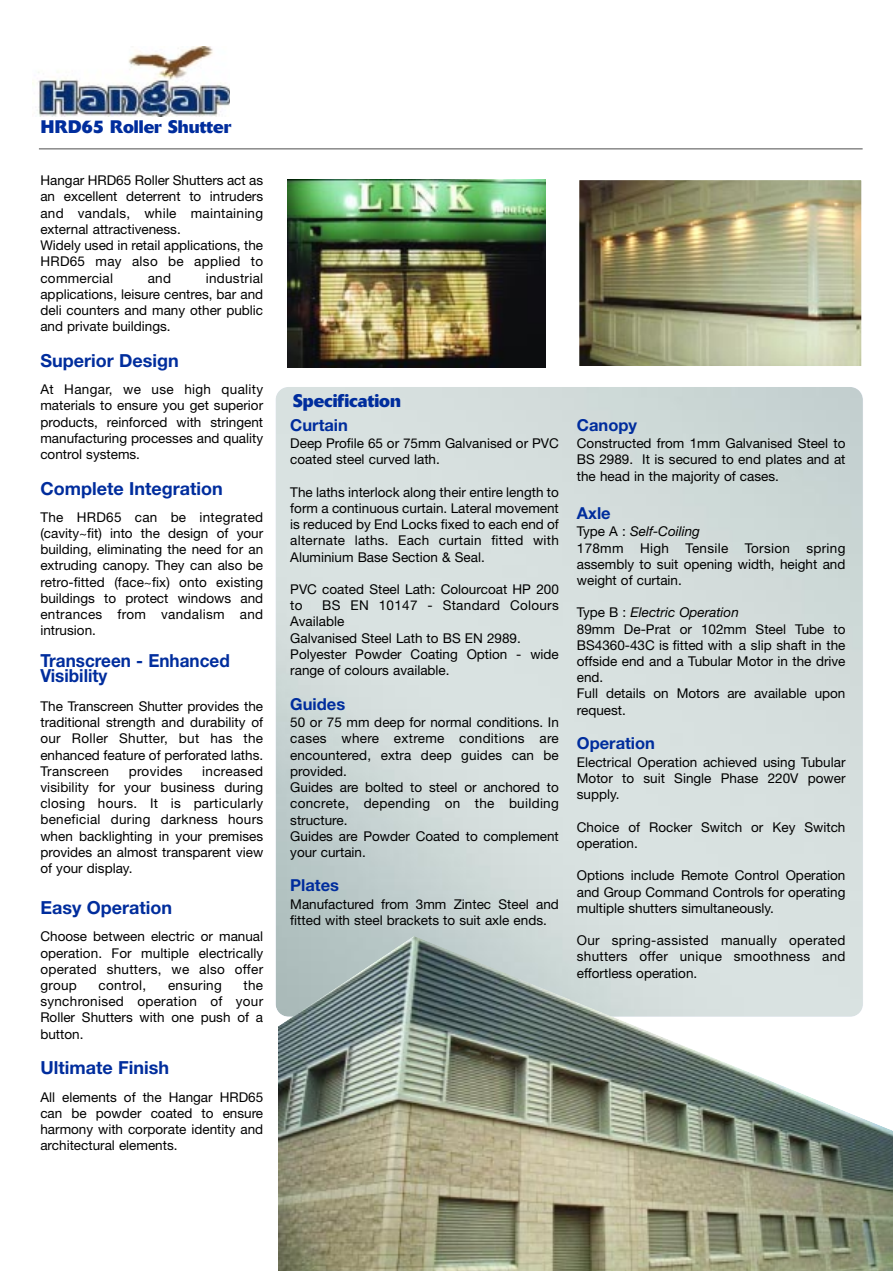
<style>
.page{position:relative;width:893px;height:1271px;background:#fff}
.page>*{position:absolute;margin:0;border:0;box-sizing:border-box;transform-origin:0 0}
.t1{font:700 18px "Helvetica Neue";color:#002d9d}
.t2{font:700 18px "Delta";color:#002d9d}
.t3{font:700 18px/15px "Helvetica Neue";color:#002d9d;scale:.95 1}
.t4{font:700 16.5px "Helvetica Neue";color:#002d9d}
.t5{font:13.5px/16.2px "Helvetica Neue";color:#000;text-align:justify}
.t6{font:13.5px "Helvetica Neue";letter-spacing:.02em;color:#000}
.s1{font-style:italic}
</style>
<div class="page">
<img style="left:33px;top:47px;width:197px;height:69px">
<hr style="left:39px;top:148px;width:823px;height:1px;background:#4d4d4d">
<img style="left:287px;top:180px;width:258px;height:187px">
<img style="left:581px;top:182px;width:279px;height:182px">
<div style="left:578px;top:179px;width:285px;height:188px;border:2px solid #fff"></div>
<img style="left:278px;top:935px;width:615px;height:335px">
<h1 class="t2" style="left:41px;top:120px;width:192px">HRD65 Roller Shutter</h1>
<p class="t5" style="left:40px;top:174px;width:224px;text-align:left">Hangar HRD65 Roller Shutters act as an excellent deterrent to intruders and vandals, while maintaining external attractiveness.<br>Widely used in retail applications, the<br>HRD65 may also be applied to commercial</p>
<p class="t5" style="left:40px;top:271px;width:224px;text-indent:165px">industrial applications, leisure centres, bar and deli counters and many other public and private buildings.</p>
<h1 class="t1" style="left:40px;top:354px;width:140px">Superior Design</h1>
<p class="t5" style="left:40px;top:382px;width:224px">At Hangar, we use high quality materials to ensure you get superior products, reinforced with stringent manufacturing processes and quality control systems.</p>
<h1 class="t1" style="left:40px;top:481px;width:184px">Complete Integration</h1>
<p class="t5" style="left:40px;top:510px;width:224px">The HRD65 can be integrated (cavity~fit) into the design of your building, eliminating the need for an extruding canopy. They can also be retro-fitted (face~fix) onto existing buildings to protect windows and entrances from vandalism and intrusion.</p>
<h1 class="t3" style="left:40px;top:654px;width:201px">Transcreen - Enhanced<br>Visibility</h1>
<p class="t5" style="left:40px;top:699px;width:224px">The Transcreen Shutter provides the traditional strength and durability of our Roller Shutter, but has the enhanced feature of perforated laths.<br>Transcreen</p>
<p class="t5" style="left:148px;top:271px;width:25px">and</p>
<p class="t5" style="left:40px;top:764px;width:224px;text-indent:162px">increased visibility for your business during closing hours. It is particularly beneficial during darkness hours when backlighting in your premises provides an almost transparent view of your display.</p>
<h1 class="t1" style="left:40px;top:901px;width:133px">Easy Operation</h1>
<p class="t5" style="left:40px;top:929px;width:224px">Choose between electric or manual operation. For multiple electrically operated shutters, we also offer group</p>
<p class="t6" style="left:129px;top:766px;width:55px">provides</p>
<p class="t5" style="left:40px;top:978px;width:224px;text-indent:203px">the synchronised operation of your Roller Shutters with one push of a button.</p>
<h1 class="t1" style="left:40px;top:1061px;width:130px">Ultimate Finish</h1>
<p class="t5" style="left:40px;top:1090px;width:224px">All elements of the Hangar HRD65 can be powder coated to ensure harmony with corporate identity and architectural elements.</p>
<p class="t6" style="left:99px;top:980px;width:49px">control,</p>
<p class="t6" style="left:168px;top:980px;width:55px">ensuring</p>
<h1 class="t2" style="left:293px;top:394px;width:110px">Specification</h1>
<p class="t4" style="left:290px;top:419px;width:59px">Curtain</p>
<p class="t5" style="left:290px;top:436px;width:270px">Deep Profile 65 or 75mm Galvanised or PVC coated steel curved lath.</p>
<p class="t5" style="left:290px;top:485px;width:270px">The laths interlock along their entire length to form a continuous curtain. Lateral movement is reduced by End Locks fixed to each end of alternate laths. Each curtain fitted with Aluminium Base Section &amp; Seal.</p>
<p class="t5" style="left:290px;top:582px;width:270px">PVC coated Steel Lath: Colourcoat HP 200 to</p>
<p class="t5" style="left:290px;top:598px;width:270px;text-align:left;text-indent:32px">BS EN 10147 - Standard Colours<br>Available<br>Galvanised Steel Lath to BS EN 2989.<br>Polyester Powder Coating Option - wide range of colours available.</p>
<p class="t4" style="left:290px;top:698px;width:56px">Guides</p>
<p class="t5" style="left:290px;top:715px;width:270px;text-align:left">50 or 75 mm deep for normal conditions. In cases where extreme conditions are encountered, extra deep guides can be provided.<br>Guides are bolted to steel or anchored to concrete, depending on the building structure.<br>Guides are Powder Coated to complement your curtain.</p>
<p class="t4" style="left:290px;top:879px;width:50px">Plates</p>
<p class="t5" style="left:290px;top:897px;width:270px">Manufactured from 3mm Zintec Steel and fitted with steel brackets to suit axle ends.</p>
<p class="t4" style="left:577px;top:419px;width:62px">Canopy</p>
<p class="t5" style="left:577px;top:436px;width:270px">Constructed from 1mm Galvanised Steel to BS 2989. It is secured to end plates and at the head in the majority of cases.</p>
<p class="t4" style="left:577px;top:507px;width:35px">Axle</p>
<p class="t5" style="left:577px;top:525px;width:270px;text-align:left">Type A : <span class="s1">Self-Coiling<br></span>178mm High Tensile Torsion spring assembly to suit opening width, height and weight of curtain.</p>
<p class="t5" style="left:577px;top:606px;width:270px;text-align:left">Type B : <span class="s1">Electric Operation<br></span>89mm De-Prat or 102mm Steel Tube to<br>BS4360-43C is fitted with a slip shaft in the offside end and a Tubular Motor in the drive end.<br>Full details on Motors are available upon request.</p>
<p class="t4" style="left:577px;top:737px;width:80px">Operation</p>
<p class="t5" style="left:577px;top:755px;width:270px">Electrical Operation achieved using Tubular Motor to suit Single Phase 220V power supply.</p>
<p class="t5" style="left:577px;top:820px;width:270px">Choice of Rocker Switch or Key Switch operation.</p>
<p class="t5" style="left:577px;top:868px;width:270px">Options include Remote Control Operation and Group Command Controls for operating multiple shutters simultaneously.</p>
<p class="t5" style="left:577px;top:933px;width:270px">Our spring-assisted manually operated shutters offer unique smoothness and effortless operation.</p>
</div>
